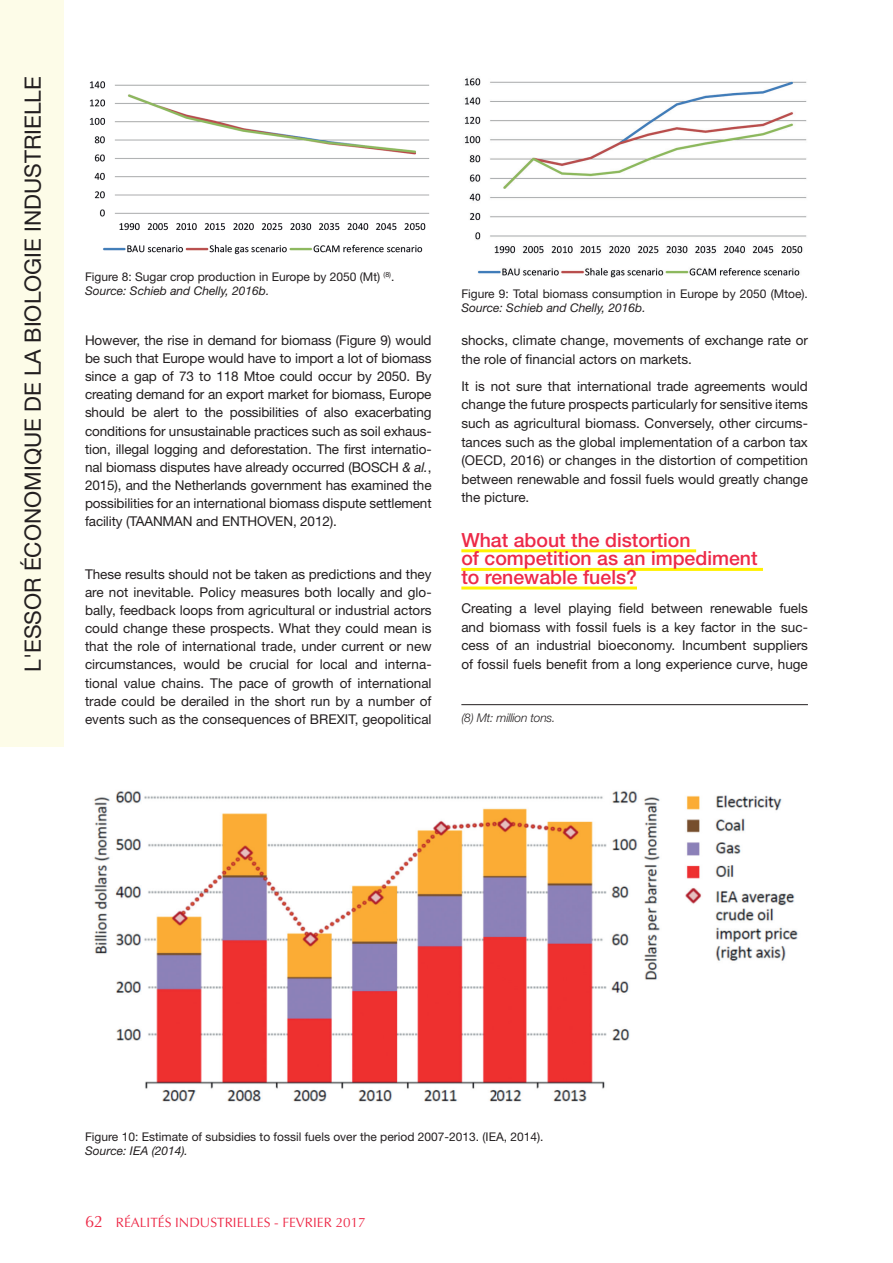
<style>
.page{position:relative;width:893px;height:1263px;background:#fff}
.page>*{position:absolute;margin:0;border:0;box-sizing:border-box;transform-origin:0 0}
.t1{font:22.5px "Helvetica Neue";color:#231f20}
.t2{font:500 19.5px/18.6px "Helvetica Neue";color:#ed2a48}
.t3{font:13.5px/18.1px "Helvetica Neue";color:#231f20;text-align:justify}
.t4{font:13.5px "Optima";color:#ed2a48}
.t5{font:12px/14.4px "Helvetica Neue";color:#231f20}
.t6{font:italic 12px "Helvetica Neue";color:#231f20}
.t7{font:italic 300 12px "Helvetica Neue";letter-spacing:-.015em;color:#231f20}
.s1{font-style:italic}
.s2{font-size:16.5px}
</style>
<div class="page">
<hr style="left:461px;top:549px;width:235px;height:3px;background:#fff101">
<hr style="left:461px;top:568px;width:302px;height:3px;background:#fff101">
<hr style="left:461px;top:586px;width:176px;height:3px;background:#fff101">
<div style="left:0;top:0;width:64px;height:746px;background:#fdfce8"></div>
<img style="left:89px;top:81px;width:341px;height:174px">
<img style="left:464px;top:78px;width:343px;height:200px">
<img style="left:94px;top:791px;width:704px;height:311px">
<hr style="left:461px;top:704px;width:347px;height:1px;background:#231f20">
<h1 class="t1" style="left:19px;top:672px;width:597px;rotate:-90deg">L'ESSOR ÉCONOMIQUE DE LA BIOLOGIE INDUSTRIELLE</h1>
<p class="t5" style="left:85px;top:269px;width:311px">Figure 8: Sugar crop production in Europe by 2050 (Mt) <sup>(8)</sup>.<br><span class="s1">Source: Schieb and Chelly, 2016b.</span></p>
<p class="t3" style="left:85px;top:331px;width:348px">However, the rise in demand for biomass (Figure 9) would be such that Europe would have to import a lot of biomass since a gap of 73 to 118 Mtoe could occur by 2050. By creating demand for an export market for biomass, Europe should be alert to the possibilities of also exacerbating conditions for unsustainable practices such as soil exhaus&shy;tion, illegal logging and deforestation. The first internatio&shy;nal biomass disputes have already occurred (BOSCH <span class="s1">&amp; al.</span>, 2015), and the Netherlands government has examined the possibilities for an international biomass dispute settlement facility (TAANMAN and ENTHOVEN, 2012).</p>
<p class="t3" style="left:85px;top:565px;width:348px">These results should not be taken as predictions and they are not inevitable. Policy measures both locally and glo&shy;bally, feedback loops from agricultural or industrial actors could change these prospects. What they could mean is that the role of international trade, under current or new circumstances, would be crucial for local and interna&shy;tional value chains. The pace of growth of international trade could be derailed in the short run by a number of events such as the consequences of BREXIT, geopolitical</p>
<p class="t5" style="left:461px;top:286px;width:348px">Figure 9: Total biomass consumption in Europe by 2050 (Mtoe).</p>
<p class="t6" style="left:461px;top:300px;width:186px">Source: Schieb and Chelly, 2016b.</p>
<p class="t3" style="left:461px;top:331px;width:348px;line-height:18.6px">shocks, climate change, movements of exchange rate or the role of financial actors on markets.</p>
<p class="t3" style="left:461px;top:377px;width:348px;line-height:18.6px">It is not sure that international trade agreements would change the future prospects particularly for sensitive items such as agricultural biomass. Conversely, other circums&shy;tances such as the global implementation of a carbon tax (OECD, 2016) or changes in the distortion of competition between renewable and fossil fuels would greatly change the picture.</p>
<h2 class="t2" style="left:461px;top:530px;width:298px">What about the distortion<br>of competition as an impediment to renewable fuels?</h2>
<p class="t3" style="left:461px;top:599px;width:348px;line-height:18.6px">Creating a level playing field between renewable fuels and biomass with fossil fuels is a key factor in the suc&shy;cess of an industrial bioeconomy. Incumbent suppliers</p>
<p class="t3" style="left:461px;top:655px;width:348px">of fossil fuels benefit from a long experience curve, huge</p>
<p class="t7" style="left:461px;top:710px;width:96px">(8) Mt: million tons.</p>
<p class="t5" style="left:85px;top:1129px;width:460px">Figure 10: Estimate of subsidies to fossil fuels over the period 2007-2013. (IEA, 2014).</p>
<p class="t6" style="left:85px;top:1143px;width:104px">Source: IEA (2014).</p>
<p class="t4" style="left:85px;top:1215px;width:282px"><span class="s2">62</span> RÉALITÉS INDUSTRIELLES - FEVRIER 2017</p>
</div>
